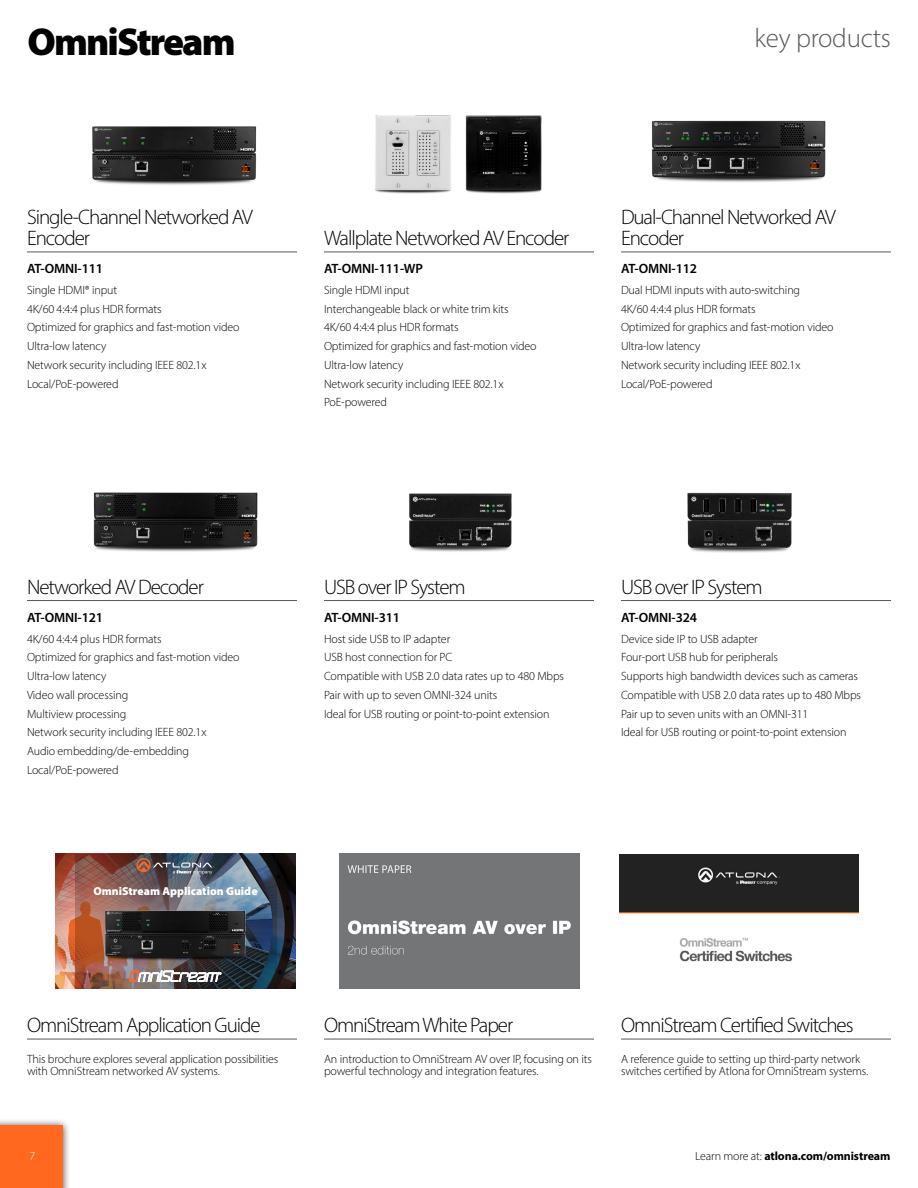
<style>
.page{position:relative;width:918px;height:1188px;background:#fff}
.page>*{position:absolute;margin:0;border:0;box-sizing:border-box;transform-origin:0 0}
.t1{font:900 39px "Myriad Pro";letter-spacing:-.05em;color:#000}
.t2{font:300 27px "Myriad Pro";letter-spacing:-.01em;color:#58595b}
.t3{font:300 21px/21px "Myriad Pro";letter-spacing:-.05em;color:#000}
.t4{font:600 13.5px "Myriad Pro";letter-spacing:-.01em;color:#000}
.t5{font:300 12px/18.8px "Myriad Pro";letter-spacing:-.01em;color:#000}
.t6{font:700 12px "Myriad Pro";letter-spacing:-.01em;color:#000}
.t7{font:300 12px "Myriad Pro";color:#fff}
.t8{font:900 11.55px "Myriad Pro";color:#fff}
.s1{font-weight:300}
</style>
<div class="page">
<div style="left:0;top:1117px;width:70px;height:71px;background:#000;opacity:.75"></div>
<div style="left:0;top:1126px;width:62px;height:62px;background:#ff681e"></div>
<hr style="left:27px;top:252px;width:270px;height:1px;background:#58595b">
<hr style="left:324px;top:252px;width:270px;height:1px;background:#58595b">
<hr style="left:621px;top:252px;width:270px;height:1px;background:#58595b">
<img style="left:92px;top:126px;width:165px;height:59px">
<img style="left:652px;top:120px;width:174px;height:62px">
<img style="left:375px;top:115px;width:167px;height:79px">
<img style="left:93px;top:492px;width:165px;height:60px">
<hr style="left:27px;top:600px;width:270px;height:1px;background:#58595b">
<hr style="left:324px;top:600px;width:270px;height:1px;background:#58595b">
<hr style="left:621px;top:600px;width:270px;height:1px;background:#58595b">
<img style="left:409px;top:493px;width:103px;height:59px">
<img style="left:687px;top:492px;width:105px;height:61px">
<hr style="left:27px;top:1039px;width:270px;height:1px;background:#58595b">
<hr style="left:324px;top:1039px;width:270px;height:1px;background:#58595b">
<hr style="left:621px;top:1039px;width:270px;height:1px;background:#58595b">
<img style="left:340px;top:854px;width:240px;height:134px">
<img style="left:619px;top:854px;width:240px;height:108px">
<img style="left:56px;top:854px;width:240px;height:134px">
<img style="left:75px;top:854px;width:201px;height:134px">
<img style="left:96px;top:900px;width:159px;height:67px">
<svg style="left:137px;top:858px;width:78px;height:16px"></svg>
<svg style="left:129px;top:970px;width:92px;height:13px"></svg>
<h1 class="t1" style="left:28px;top:15px;width:210px">OmniStream</h1>
<h3 class="t3" style="left:27px;top:206px;width:227px">Single-Channel Networked AV<br>Encoder</h3>
<p class="t4" style="left:27px;top:260px;width:78px">AT-OMNI-111</p>
<p class="t5" style="left:27px;top:280px;width:214px">Single HDMI® input<br>4K/60 4:4:4 plus HDR formats<br>Optimized for graphics and fast-motion video<br>Ultra-low latency<br>Network security including IEEE 802.1x<br>Local/PoE-powered</p>
<h2 class="t2" style="left:755px;top:22px;width:138px">key products</h2>
<h3 class="t3" style="left:324px;top:227px;width:247px">Wallplate Networked AV Encoder</h3>
<p class="t4" style="left:324px;top:260px;width:101px">AT-OMNI-111-WP</p>
<p class="t5" style="left:324px;top:280px;width:214px">Single HDMI input<br>Interchangeable black or white trim kits<br>4K/60 4:4:4 plus HDR formats<br>Optimized for graphics and fast-motion video<br>Ultra-low latency<br>Network security including IEEE 802.1x<br>PoE-powered</p>
<h3 class="t3" style="left:621px;top:206px;width:216px">Dual-Channel Networked AV<br>Encoder</h3>
<p class="t4" style="left:621px;top:260px;width:78px">AT-OMNI-112</p>
<p class="t5" style="left:621px;top:280px;width:214px">Dual HDMI inputs with auto-switching<br>4K/60 4:4:4 plus HDR formats<br>Optimized for graphics and fast-motion video<br>Ultra-low latency<br>Network security including IEEE 802.1x<br>Local/PoE-powered</p>
<h3 class="t3" style="left:27px;top:576px;width:178px">Networked AV Decoder</h3>
<p class="t4" style="left:27px;top:609px;width:78px">AT-OMNI-121</p>
<p class="t5" style="left:27px;top:629px;width:214px">4K/60 4:4:4 plus HDR formats<br>Optimized for graphics and fast-motion video<br>Ultra-low latency<br>Video wall processing<br>Multiview processing<br>Network security including IEEE 802.1x<br>Audio embedding/de-embedding<br>Local/PoE-powered</p>
<p class="t8" style="left:93px;top:884px;width:166px">OmniStream Application Guide</p>
<h3 class="t3" style="left:324px;top:576px;width:143px">USB over IP System</h3>
<p class="t4" style="left:324px;top:609px;width:78px">AT-OMNI-311</p>
<p class="t5" style="left:324px;top:629px;width:242px">Host side USB to IP adapter<br>USB host connection for PC<br>Compatible with USB 2.0 data rates up to 480 Mbps Pair with up to seven OMNI-324 units<br>Ideal for USB routing or point-to-point extension</p>
<h3 class="t3" style="left:621px;top:576px;width:143px">USB over IP System</h3>
<p class="t4" style="left:621px;top:609px;width:78px">AT-OMNI-324</p>
<p class="t5" style="left:621px;top:629px;width:242px">Device side IP to USB adapter<br>Four-port USB hub for peripherals<br>Supports high bandwidth devices such as cameras Compatible with USB 2.0 data rates up to 480 Mbps Pair up to seven units with an OMNI-311<br>Ideal for USB routing or point-to-point extension</p>
<h3 class="t3" style="left:27px;top:1015px;width:235px">OmniStream Application Guide</h3>
<p class="t5" style="left:27px;top:1053px;width:253px;line-height:12px">This brochure explores several application possibilities with OmniStream networked AV systems.</p>
<p class="t7" style="left:29px;top:1149px;width:7px">7</p>
<h3 class="t3" style="left:324px;top:1015px;width:191px">OmniStream White Paper</h3>
<p class="t5" style="left:324px;top:1053px;width:269px;line-height:12px">An introduction to OmniStream AV over IP, focusing on its powerful technology and integration features.</p>
<h3 class="t3" style="left:621px;top:1015px;width:234px">OmniStream Certified Switches</h3>
<p class="t5" style="left:621px;top:1053px;width:249px;line-height:12px">A reference guide to setting up third-party network switches certified by Atlona for OmniStream systems.</p>
<p class="t6" style="left:695px;top:1148px;width:197px"><span class="s1">Learn more at:</span> atlona.com/omnistream</p>
</div>
